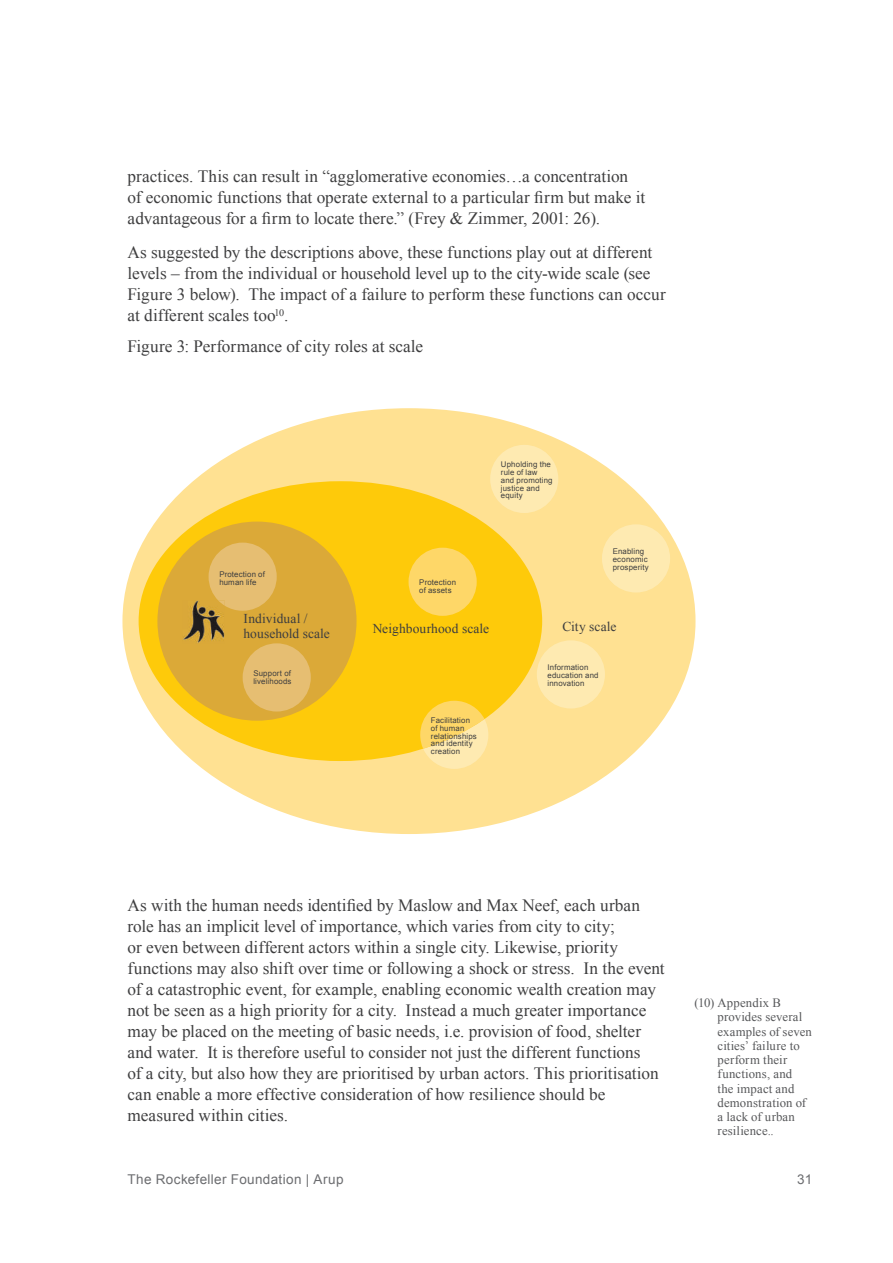
<style>
.page{position:relative;width:893px;height:1263px;background:#fff}
.page>*{position:absolute;margin:0;border:0;box-sizing:border-box;transform-origin:0 0}
.t1{font:17.25px/21px "Times New Roman";color:#3e3e3f}
.t2{font:13.5px/15px "Times New Roman";letter-spacing:.01em;color:#3e3e3f}
.t3{font:13.5px "Arial";letter-spacing:.025em;color:#6c6d70}
.t4{font:12.75px/14.2px "Times New Roman";letter-spacing:.01em;color:#57585a}
.t5{font:7.8px/7.8px "Arial";letter-spacing:.02em;color:#3e3e3f}
</style>
<div class="page">
<div style="left:122px;top:408px;width:573px;height:426px;background:#ffe192;border-radius:50%"></div>
<div style="left:139px;top:481px;width:403px;height:280px;background:#feca0a;border-radius:50%"></div>
<div style="left:157px;top:522px;width:200px;height:199px;background:#dba938;border-radius:50%"></div>
<img style="left:183px;top:601px;width:42px;height:42px">
<svg style="left:209px;top:543px;width:68px;height:68px"></svg>
<div style="left:243px;top:643px;width:68px;height:68px;background:#e6be72;border-radius:50%"></div>
<div style="left:409px;top:548px;width:68px;height:68px;background:#fed768;border-radius:50%"></div>
<svg style="left:420px;top:701px;width:68px;height:68px"></svg>
<div style="left:490px;top:445px;width:68px;height:68px;background:#feeab1;border-radius:50%"></div>
<div style="left:537px;top:640px;width:68px;height:68px;background:#feeab1;border-radius:50%"></div>
<div style="left:602px;top:524px;width:68px;height:68px;background:#feeab1;border-radius:50%"></div>
<p class="t1" style="left:128px;top:165px;width:519px">practices. This can result in “agglomerative economies…a concentration of economic functions that operate external to a particular firm but make it advantageous for a firm to locate there.” (Frey &amp; Zimmer, 2001: 26).</p>
<p class="t1" style="left:128px;top:242px;width:540px">As suggested by the descriptions above, these functions play out at different levels – from the individual or household level up to the city-wide scale (see Figure 3 below). The impact of a failure to perform these functions can occur at different scales too<sup>10</sup>.</p>
<p class="t1" style="left:128px;top:335px;width:297px">Figure 3: Performance of city roles at scale</p>
<p class="t5" style="left:219px;top:570px;width:47px">Protection of human life</p>
<p class="t5" style="left:419px;top:579px;width:38px">Protection of assets</p>
<p class="t5" style="left:501px;top:460px;width:53px">Upholding the rule of law and promoting justice and equity</p>
<p class="t5" style="left:613px;top:548px;width:38px">Enabling economic prosperity</p>
<p class="t2" style="left:244px;top:611px;width:88px">Individual / household scale</p>
<p class="t2" style="left:373px;top:621px;width:118px">Neighbourhood scale</p>
<p class="t2" style="left:562px;top:619px;width:56px">City scale</p>
<p class="t5" style="left:253px;top:670px;width:40px">Support of livelihoods</p>
<p class="t5" style="left:431px;top:716px;width:47px">Facilitation of human relationships and identity creation</p>
<p class="t5" style="left:548px;top:664px;width:52px">Information education and innovation</p>
<p class="t1" style="left:128px;top:895px;width:539px">As with the human needs identified by Maslow and Max Neef, each urban role has an implicit level of importance, which varies from city to city;<br>or even between different actors within a single city. Likewise, priority functions may also shift over time or following a shock or stress. In the event of a catastrophic event, for example, enabling economic wealth creation may not be seen as a high priority for a city. Instead a much greater importance may be placed on the meeting of basic needs, i.e. provision of food, shelter and water. It is therefore useful to consider not just the different functions<br>of a city, but also how they are prioritised by urban actors. This prioritisation can enable a more effective consideration of how resilience should be measured within cities.</p>
<p class="t4" style="left:718px;top:995px;width:96px;text-indent:-23px">(10) Appendix B provides several examples of seven cities’ failure to perform their functions, and<br>the impact and demonstration of a lack of urban resilience..</p>
<p class="t3" style="left:128px;top:1171px;width:217px">The Rockefeller Foundation | Arup</p>
<p class="t3" style="left:797px;top:1171px;width:16px">31</p>
</div>
